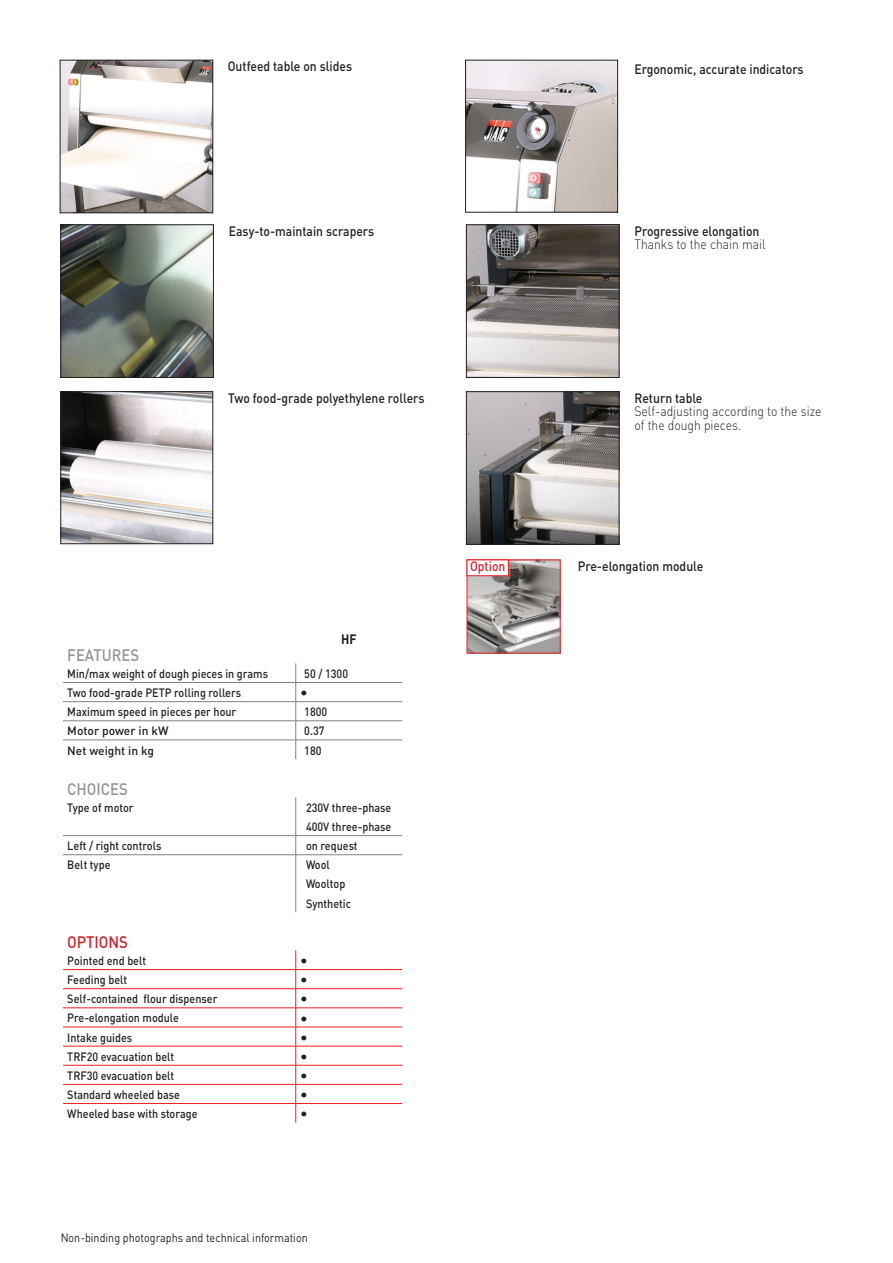
<style>
.page{position:relative;width:893px;height:1263px;background:#fff}
.page>*{position:absolute;margin:0;border:0;box-sizing:border-box;transform-origin:0 0}
.t1{font:500 16.5px "DIN";color:#939598;scale:.9 1}
.t2{font:500 16.5px "DIN";color:#d1232a;scale:.9 1}
.t3{font:500 15px "DIN";color:#231f20}
.t4{font:500 13.5px "DIN";color:#231f20;scale:.9 1}
.t5{font:300 13.5px/13.5px "DIN";color:#231f20;scale:.9 1}
.t6{font:500 13.5px "DIN";color:#d1232a;scale:.9 1}
.t7{font:700 13.5px "DIN";color:#231f20;scale:.9 1}
.t8{font:500 12px/19px "DIN";color:#231f20;scale:.9 1}
.t9{font:12px "DIN";color:#231f20;scale:.9 1}
.t10{font:500 12px "DIN";color:#231f20}
</style>
<div class="page">
<svg style="left:60px;top:60px;width:153px;height:153px"></svg>
<svg style="left:465px;top:60px;width:153px;height:153px"></svg>
<svg style="left:60px;top:391px;width:153px;height:153px"></svg>
<svg style="left:63px;top:702px;width:233px;height:382px"></svg>
<svg style="left:296px;top:663px;width:106px;height:460px"></svg>
<hr style="left:63px;top:682px;width:233px;height:1px;background:#808285">
<hr style="left:296px;top:682px;width:106px;height:1px;background:#808285">
<hr style="left:63px;top:701px;width:233px;height:1px;background:#808285">
<hr style="left:296px;top:701px;width:106px;height:1px;background:#808285">
<hr style="left:63px;top:720px;width:233px;height:1px;background:#808285">
<hr style="left:296px;top:720px;width:106px;height:1px;background:#808285">
<hr style="left:63px;top:740px;width:233px;height:1px;background:#808285">
<svg style="left:295px;top:663px;width:1px;height:96px"></svg>
<hr style="left:296px;top:740px;width:106px;height:1px;background:#808285">
<hr style="left:63px;top:835px;width:233px;height:1px;background:#808285">
<hr style="left:296px;top:835px;width:106px;height:1px;background:#808285">
<hr style="left:63px;top:854px;width:233px;height:1px;background:#808285">
<hr style="left:296px;top:854px;width:106px;height:1px;background:#808285">
<svg style="left:295px;top:797px;width:1px;height:115px"></svg>
<hr style="left:63px;top:969px;width:233px;height:1px;background:#ee1d23">
<hr style="left:296px;top:969px;width:106px;height:1px;background:#ee1d23">
<hr style="left:63px;top:988px;width:233px;height:1px;background:#ee1d23">
<hr style="left:296px;top:988px;width:106px;height:1px;background:#ee1d23">
<hr style="left:63px;top:1007px;width:233px;height:1px;background:#ee1d23">
<hr style="left:296px;top:1007px;width:106px;height:1px;background:#ee1d23">
<hr style="left:63px;top:1027px;width:233px;height:1px;background:#ee1d23">
<hr style="left:296px;top:1027px;width:106px;height:1px;background:#ee1d23">
<hr style="left:63px;top:1046px;width:233px;height:1px;background:#ee1d23">
<hr style="left:296px;top:1046px;width:106px;height:1px;background:#ee1d23">
<hr style="left:63px;top:1065px;width:233px;height:1px;background:#ee1d23">
<hr style="left:296px;top:1065px;width:106px;height:1px;background:#ee1d23">
<hr style="left:63px;top:1084px;width:233px;height:1px;background:#ee1d23">
<hr style="left:296px;top:1084px;width:106px;height:1px;background:#ee1d23">
<hr style="left:63px;top:1103px;width:233px;height:1px;background:#ee1d23">
<svg style="left:295px;top:950px;width:1px;height:173px"></svg>
<hr style="left:296px;top:1103px;width:106px;height:1px;background:#ee1d23">
<svg style="left:466px;top:224px;width:153px;height:154px;background:#8b8683"></svg>
<svg style="left:60px;top:224px;width:154px;height:154px;background:#6c736a"></svg>
<svg style="left:466px;top:391px;width:153px;height:154px;background:#928f8e"></svg>
<svg style="left:467px;top:559px;width:94px;height:94px;background:#a29997"></svg>
<div style="left:467px;top:560px;width:41px;height:16px;background:#fff"></div>
<div style="left:467px;top:560px;width:42px;height:16px;border:1px solid #ee1d23"></div>
<p class="t4" style="left:228px;top:58px;width:140px">Outfeed table on slides</p>
<p class="t4" style="left:634px;top:60px;width:189px">Ergonomic, accurate indicators</p>
<p class="t4" style="left:229px;top:222px;width:163px">Easy-to-maintain scrapers</p>
<p class="t4" style="left:634px;top:222px;width:140px">Progressive elongation</p>
<p class="t5" style="left:634px;top:237px;width:147px">Thanks to the chain mail</p>
<p class="t4" style="left:228px;top:389px;width:220px">Two food-grade polyethylene rollers</p>
<p class="t4" style="left:634px;top:389px;width:77px">Return table</p>
<p class="t5" style="left:634px;top:404px;width:209px">Self-adjusting according to the size of the dough pieces.</p>
<p class="t7" style="left:341px;top:630px;width:19px">HF</p>
<h1 class="t1" style="left:67px;top:644px;width:81px">FEATURES</h1>
<p class="t8" style="left:67px;top:663px;width:225px">Min/max weight of dough pieces in grams</p>
<p class="t8" style="left:304px;top:663px;width:50px">50 / 1300</p>
<p class="t8" style="left:67px;top:683px;width:195px">Two food-grade PETP rolling rollers</p>
<p class="t3" style="left:300px;top:683px;width:9px">•</p>
<p class="t8" style="left:67px;top:702px;width:189px">Maximum speed in pieces per hour</p>
<p class="t8" style="left:304px;top:702px;width:27px">1800</p>
<p class="t10" style="left:67px;top:723px;width:103px">Motor power in kW</p>
<p class="t8" style="left:304px;top:721px;width:24px">0.37</p>
<p class="t10" style="left:67px;top:742px;width:88px">Net weight in kg</p>
<p class="t8" style="left:304px;top:740px;width:21px">180</p>
<h1 class="t1" style="left:67px;top:778px;width:69px">CHOICES</h1>
<p class="t8" style="left:67px;top:798px;width:75px">Type of motor</p>
<p class="t8" style="left:306px;top:798px;width:96px">230V three-phase<br>400V three-phase</p>
<p class="t8" style="left:67px;top:836px;width:106px">Left / right controls</p>
<p class="t8" style="left:306px;top:836px;width:59px">on request</p>
<p class="t8" style="left:67px;top:855px;width:49px">Belt type</p>
<p class="t8" style="left:306px;top:855px;width:51px">Wool<br>Wooltop<br>Synthetic</p>
<h1 class="t2" style="left:67px;top:931px;width:69px">OPTIONS</h1>
<p class="t8" style="left:67px;top:950px;width:89px">Pointed end belt</p>
<p class="t3" style="left:300px;top:951px;width:9px">•</p>
<p class="t8" style="left:67px;top:970px;width:68px">Feeding belt</p>
<p class="t3" style="left:300px;top:970px;width:9px">•</p>
<p class="t8" style="left:67px;top:989px;width:168px">Self-contained flour dispenser</p>
<p class="t3" style="left:300px;top:989px;width:9px">•</p>
<p class="t8" style="left:67px;top:1008px;width:125px">Pre-elongation module</p>
<p class="t3" style="left:300px;top:1008px;width:9px">•</p>
<p class="t8" style="left:67px;top:1027px;width:74px">Intake guides</p>
<p class="t3" style="left:300px;top:1028px;width:9px">•</p>
<p class="t8" style="left:67px;top:1046px;width:120px">TRF20 evacuation belt</p>
<p class="t3" style="left:300px;top:1047px;width:9px">•</p>
<p class="t8" style="left:67px;top:1065px;width:120px">TRF30 evacuation belt</p>
<p class="t3" style="left:300px;top:1066px;width:9px">•</p>
<p class="t8" style="left:67px;top:1085px;width:127px">Standard wheeled base</p>
<p class="t3" style="left:300px;top:1085px;width:9px">•</p>
<p class="t8" style="left:67px;top:1104px;width:146px">Wheeled base with storage</p>
<p class="t3" style="left:300px;top:1104px;width:9px">•</p>
<p class="t9" style="left:61px;top:1230px;width:276px">Non-binding photographs and technical information</p>
<p class="t6" style="left:470px;top:558px;width:41px">Option</p>
<p class="t4" style="left:578px;top:557px;width:141px">Pre-elongation module</p>
</div>
